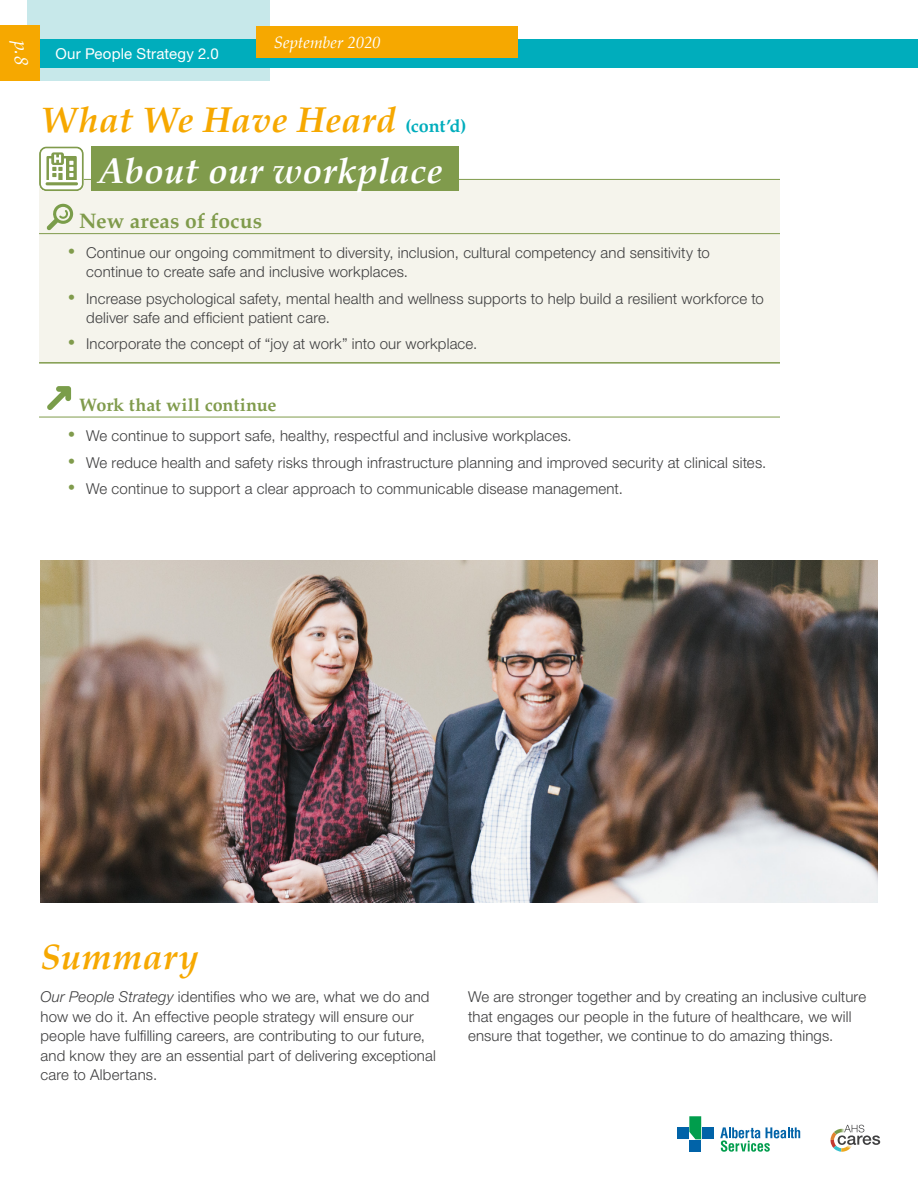
<style>
.page{position:relative;width:918px;height:1188px;background:#fff}
.page>*{position:absolute;margin:0;border:0;box-sizing:border-box;transform-origin:0 0}
.t1{font:italic 700 36px "Palatino";letter-spacing:.01em;color:#f6a800}
.Body_Text{font:italic 700 36px "Palatino";letter-spacing:.01em;color:#fff}
.Body_Text-2{font:700 21px "Palatino";letter-spacing:.005em;color:#809b4c}
.t2{font:italic 19.5px "Palatino";color:#fff}
.Body_Text-3{font:700 18px "Palatino";color:#809b4c}
.t3{font:italic 16.5px "Palatino";color:#fff}
.Body_Text-4{font:300 15px/19.5px "Helvetica Neue LT Std";letter-spacing:.01em;color:#3e3e3f}
.t4{font:15px "Helvetica Neue LT Std";letter-spacing:.01em;color:#fff}
.s1{font-style:normal;font-size:18px;color:#00adbc}
.s2{font-family:"Palatino";font-weight:700;font-size:18px;color:#809b4c}
.s3{font-style:italic}
</style>
<div class="page">
<div style="left:27px;top:0;width:243px;height:81px;background:#c7e8ea"></div>
<div style="left:0;top:39px;width:918px;height:29px;background:#00adbc"></div>
<div style="left:0;top:26px;width:40px;height:55px;background:#f6a800"></div>
<div style="left:256px;top:26px;width:262px;height:31px;background:#f6a800"></div>
<svg style="left:720px;top:1127px;width:80px;height:25px"></svg>
<div style="left:677px;top:1127px;width:11px;height:12px;background:#0163a8"></div>
<div style="left:702px;top:1127px;width:11px;height:12px;background:#0163a8"></div>
<div style="left:689px;top:1140px;width:12px;height:12px;background:#0163a8"></div>
<svg style="left:689px;top:1116px;width:12px;height:23px"></svg>
<svg style="left:831px;top:1125px;width:49px;height:27px"></svg>
<div style="left:39px;top:180px;width:741px;height:182px;background:#f5f4ec"></div>
<hr style="left:39px;top:362px;width:741px;height:2px;background:#809b4c">
<hr style="left:39px;top:179px;width:741px;height:1px;background:#809b4c">
<hr style="left:39px;top:233px;width:741px;height:1px;background:#809b4c">
<hr style="left:39px;top:417px;width:741px;height:1px;background:#809b4c">
<svg style="left:45px;top:203px;width:30px;height:28px"></svg>
<svg style="left:47px;top:386px;width:25px;height:24px"></svg>
<div style="left:92px;top:146px;width:367px;height:45px;background:#809b4c"></div>
<img style="left:40px;top:561px;width:838px;height:341px">
<svg style="left:39px;top:146px;width:45px;height:45px"></svg>
<h3 class="t2" style="left:38px;top:41px;width:26px;rotate:90deg">p.8</h3>
<p class="t4" style="left:56px;top:45px;width:165px">Our People Strategy 2.0</p>
<p class="t3" style="left:274px;top:28px;width:109px">September 2020</p>
<p class="t1" style="left:40px;top:90px;width:428px">What We Have Heard <span class="s1">(cont’d)</span></p>
<p class="Body_Text" style="left:98px;top:141px;width:346px">About our workplace</p>
<p class="Body_Text-2" style="left:79px;top:203px;width:185px">New areas of focus</p>
<p class="Body_Text-4" style="left:86px;top:242px;width:625px;text-indent:-20px"><span class="s2">•</span> Continue our ongoing commitment to diversity, inclusion, cultural competency and sensitivity to continue to create safe and inclusive workplaces.</p>
<p class="Body_Text-4" style="left:86px;top:288px;width:679px;text-indent:-20px"><span class="s2">•</span> Increase psychological safety, mental health and wellness supports to help build a resilient workforce to deliver safe and efficient patient care.</p>
<p class="Body_Text-4" style="left:66px;top:334px;width:413px"><span class="s2">•</span> Incorporate the concept of “joy at work” into our workplace.</p>
<p class="Body_Text-3" style="left:79px;top:390px;width:199px">Work that will continue</p>
<p class="Body_Text-4" style="left:66px;top:426px;width:507px"><span class="s2">•</span> We continue to support safe, healthy, respectful and inclusive workplaces.</p>
<p class="Body_Text-4" style="left:66px;top:452px;width:702px"><span class="s2">•</span> We reduce health and safety risks through infrastructure planning and improved security at clinical sites.</p>
<p class="Body_Text-4" style="left:66px;top:478px;width:558px"><span class="s2">•</span> We continue to support a clear approach to communicable disease management.</p>
<p class="t1" style="left:40px;top:927px;width:160px">Summary</p>
<p class="Body_Text-4" style="left:40px;top:987px;width:397px"><span class="s3">Our People Strategy</span> identifies who we are, what we do and how we do it. An effective people strategy will ensure our people have fulfilling careers, are contributing to our future, and know they are an essential part of delivering exceptional care to Albertans.</p>
<p class="Body_Text-4" style="left:468px;top:987px;width:400px">We are stronger together and by creating an inclusive culture that engages our people in the future of healthcare, we will ensure that together, we continue to do amazing things.</p>
</div>
